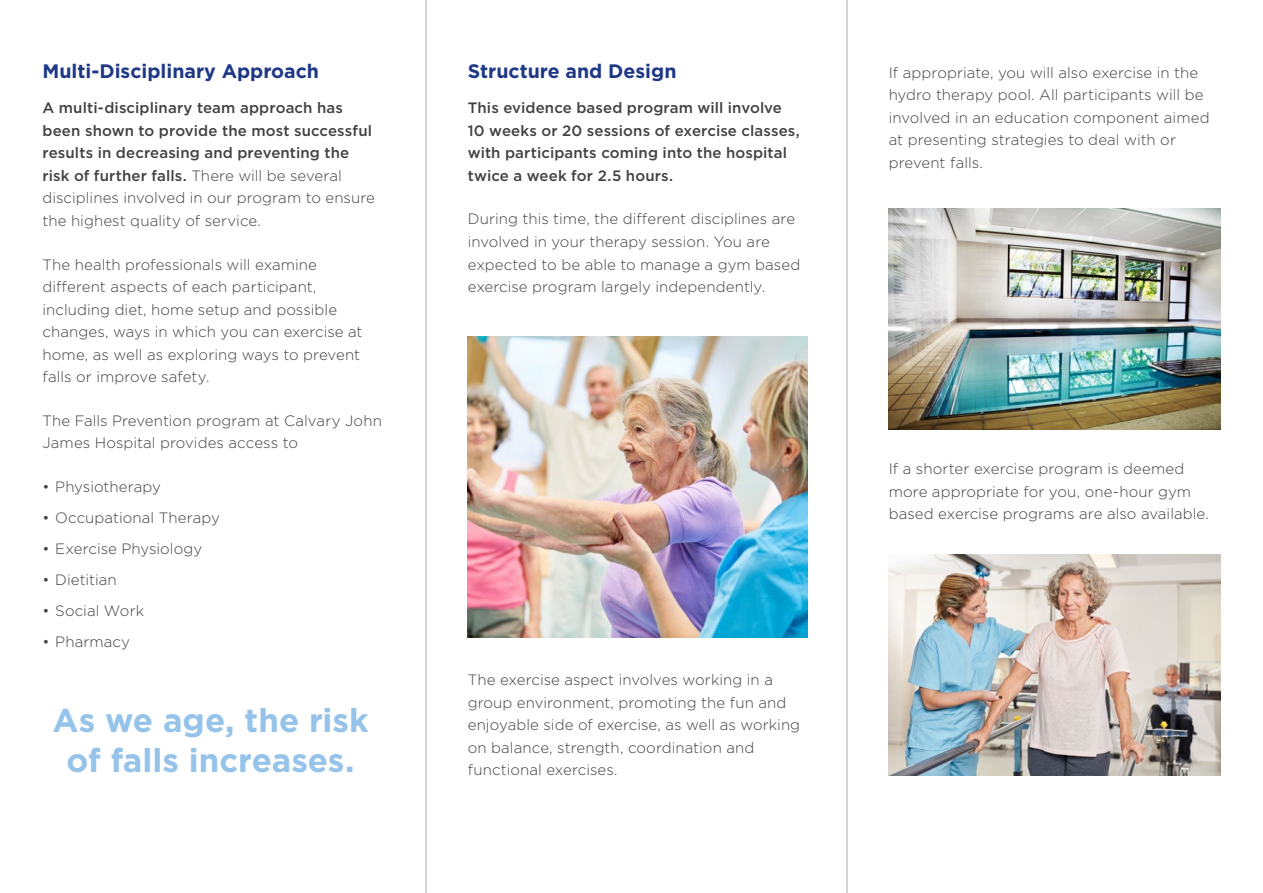
<style>
.page{position:relative;width:1263px;height:893px;background:#fff}
.page>*{position:absolute;margin:0;border:0;box-sizing:border-box;transform-origin:0 0}
.CAL_NAT_-_Body{font:700 33px/39.6px "Gotham";color:#95c3e9;text-align:center}
.CAL_NAT_-_Subheader{font:700 19.5px "Gotham";color:#1f3886}
.CAL_NAT_-_Body-2{font:300 15px/22.5px "Gotham";letter-spacing:.005em;color:#414042}
.CAL_NAT_-_Body-3{font:500 15px/22.5px "Gotham";letter-spacing:.01em;color:#414042}
.s1{font-weight:300}
</style>
<div class="page">
<img style="left:468px;top:337px;width:340px;height:301px">
<img style="left:889px;top:208px;width:331px;height:221px">
<img style="left:889px;top:554px;width:331px;height:221px">
<hr style="left:425px;top:0;width:2px;height:893px;background:#c6c8ca">
<hr style="left:846px;top:0;width:2px;height:893px;background:#c6c8ca">
<p class="CAL_NAT_-_Subheader" style="left:43px;top:58px;width:278px">Multi-Disciplinary Approach</p>
<p class="CAL_NAT_-_Body-3" style="left:43px;top:96px;width:334px">A multi-disciplinary team approach has been shown to provide the most successful results in decreasing and preventing the risk of further falls. <span class="s1">There will be several disciplines involved in our program to ensure the highest quality of service.</span></p>
<p class="CAL_NAT_-_Body-2" style="left:43px;top:253px;width:322px">The health professionals will examine different aspects of each participant, including diet, home setup and possible changes, ways in which you can exercise at home, as well as exploring ways to prevent falls or improve safety.</p>
<p class="CAL_NAT_-_Body-2" style="left:43px;top:409px;width:341px">The Falls Prevention program at Calvary John<br>James Hospital provides access to</p>
<p class="CAL_NAT_-_Body-2" style="left:43px;top:475px;width:120px">• Physiotherapy</p>
<p class="CAL_NAT_-_Body-2" style="left:43px;top:506px;width:179px">• Occupational Therapy</p>
<p class="CAL_NAT_-_Body-2" style="left:43px;top:537px;width:161px">• Exercise Physiology</p>
<p class="CAL_NAT_-_Body-2" style="left:43px;top:568px;width:76px">• Dietitian</p>
<p class="CAL_NAT_-_Body-2" style="left:43px;top:599px;width:103px">• Social Work</p>
<p class="CAL_NAT_-_Body-2" style="left:43px;top:630px;width:89px">• Pharmacy</p>
<p class="CAL_NAT_-_Body" style="left:52px;top:701px;width:318px">As we age, the risk of falls increases.</p>
<p class="CAL_NAT_-_Subheader" style="left:468px;top:58px;width:210px">Structure and Design</p>
<p class="CAL_NAT_-_Body-3" style="left:468px;top:96px;width:333px">This evidence based program will involve 10 weeks or 20 sessions of exercise classes, with participants coming into the hospital twice a week for 2.5 hours.</p>
<p class="CAL_NAT_-_Body-2" style="left:468px;top:208px;width:334px">During this time, the different disciplines are involved in your therapy session. You are expected to be able to manage a gym based exercise program largely independently.</p>
<p class="CAL_NAT_-_Body-2" style="left:468px;top:668px;width:334px">The exercise aspect involves working in a group environment, promoting the fun and enjoyable side of exercise, as well as working on balance, strength, coordination and functional exercises.</p>
<p class="CAL_NAT_-_Body-2" style="left:889px;top:61px;width:322px">If appropriate, you will also exercise in the hydro therapy pool. All participants will be involved in an education component aimed at presenting strategies to deal with or prevent falls.</p>
<p class="CAL_NAT_-_Body-2" style="left:889px;top:457px;width:322px">If a shorter exercise program is deemed more appropriate for you, one-hour gym based exercise programs are also available.</p>
</div>
